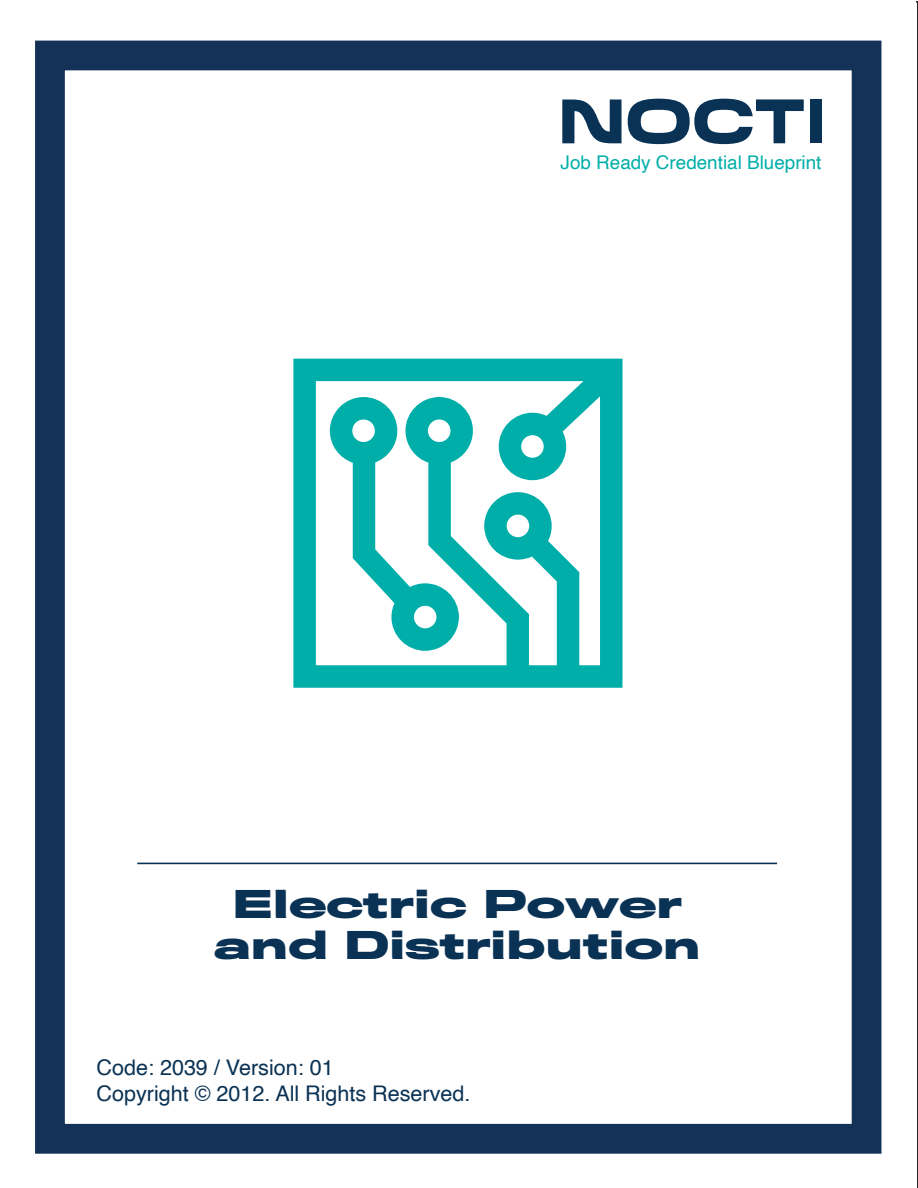
<style>
.page{position:relative;width:918px;height:1188px;background:#fff}
.page>*{position:absolute;margin:0;border:0;box-sizing:border-box;transform-origin:0 0}
.t1{font:700 35.85px/41.2px "Titling Gothic FB Extended";letter-spacing:-.02em;color:#0a3254;text-align:center}
.t2{font:21.6px "Helvetica";color:#0a3254}
.t3{font:18.9px "Helvetica";color:#00aea9}
</style>
<div class="page">
<svg style="left:293px;top:359px;width:329px;height:329px"></svg>
<svg style="left:562px;top:100px;width:60px;height:43px"></svg>
<div style="left:810px;top:99px;width:11px;height:44px;background:#0a3254"></div>
<svg style="left:628px;top:99px;width:176px;height:45px"></svg>
<div style="left:35px;top:41px;width:846px;height:1113px;border:30px solid #143257"></div>
<hr style="left:137px;top:863px;width:640px;height:1px;background:#0a3254">
<p class="t3" style="left:561px;top:148px;width:262px">Job Ready Credential Blueprint</p>
<h1 class="t1" style="left:213px;top:883px;width:489px">Electric Power and Distribution</h1>
<p class="t2" style="left:97px;top:1051px;width:239px">Code: 2039 / Version: 01</p>
<p class="t2" style="left:97px;top:1076px;width:375px">Copyright © 2012. All Rights Reserved.</p>
</div>
